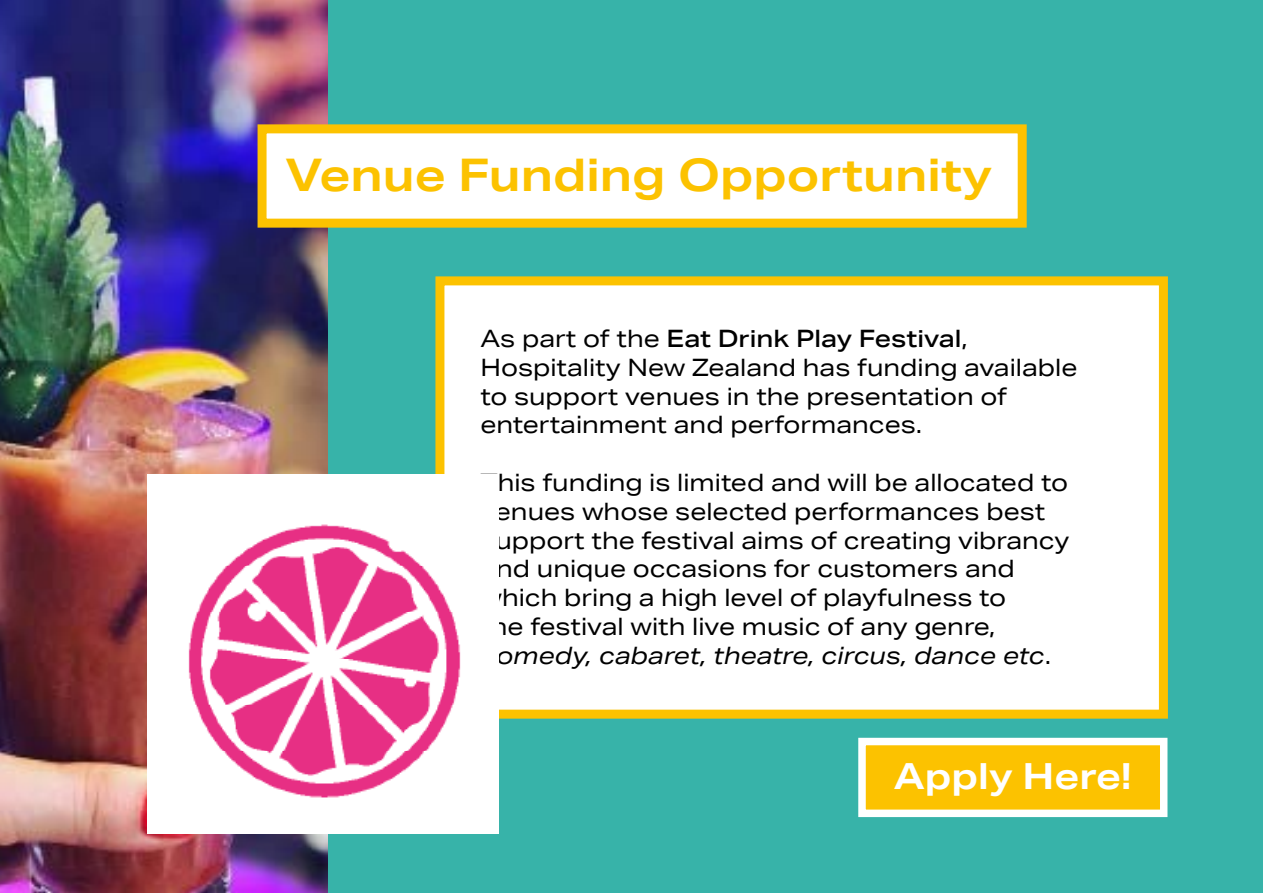
<style>
.page{position:relative;width:1263px;height:893px;background:#37b3a9}
.page>*{position:absolute;margin:0;border:0;box-sizing:border-box;transform-origin:0 0}
.t1{font:700 45px "Aktiv Grotesk Ex";color:#fcc200}
.t2{font:700 36px "Aktiv Grotesk Ex";color:#fff}
.t3{font:24px/28.8px "Aktiv Grotesk Ex";color:#000}
.s1{font-weight:500}
.s2{font-style:italic}
</style>
<div class="page">
<img style="left:0;top:0;width:327px;height:893px">
<div style="left:258px;top:124px;width:769px;height:104px;background:#fff;border:9px solid #fcc200"></div>
<div style="left:435px;top:276px;width:733px;height:443px;background:#fff;border:9px solid #fcc200"></div>
<img style="left:147px;top:474px;width:351px;height:359px">
<div style="left:858px;top:738px;width:309px;height:79px;background:#fcc200;border:8px solid #fff"></div>
<h1 class="t1" style="left:285px;top:147px;width:708px">Venue Funding Opportunity</h1>
<p class="t3" style="left:480px;top:324px;width:598px">As part of the <span class="s1">Eat Drink Play Festival</span>, Hospitality New Zealand has funding available to support venues in the presentation of entertainment and performances.</p>
<p class="t3" style="left:480px;top:468px;width:590px">This funding is limited and will be allocated to venues whose selected performances best support the festival aims of creating vibrancy and unique occasions for customers and which bring a high level of playfulness to<br>the festival with live music of any genre, <span class="s2">comedy, cabaret, theatre, circus, dance etc</span>.</p>
<h2 class="t2" style="left:894px;top:754px;width:240px">Apply Here!</h2>
</div>
